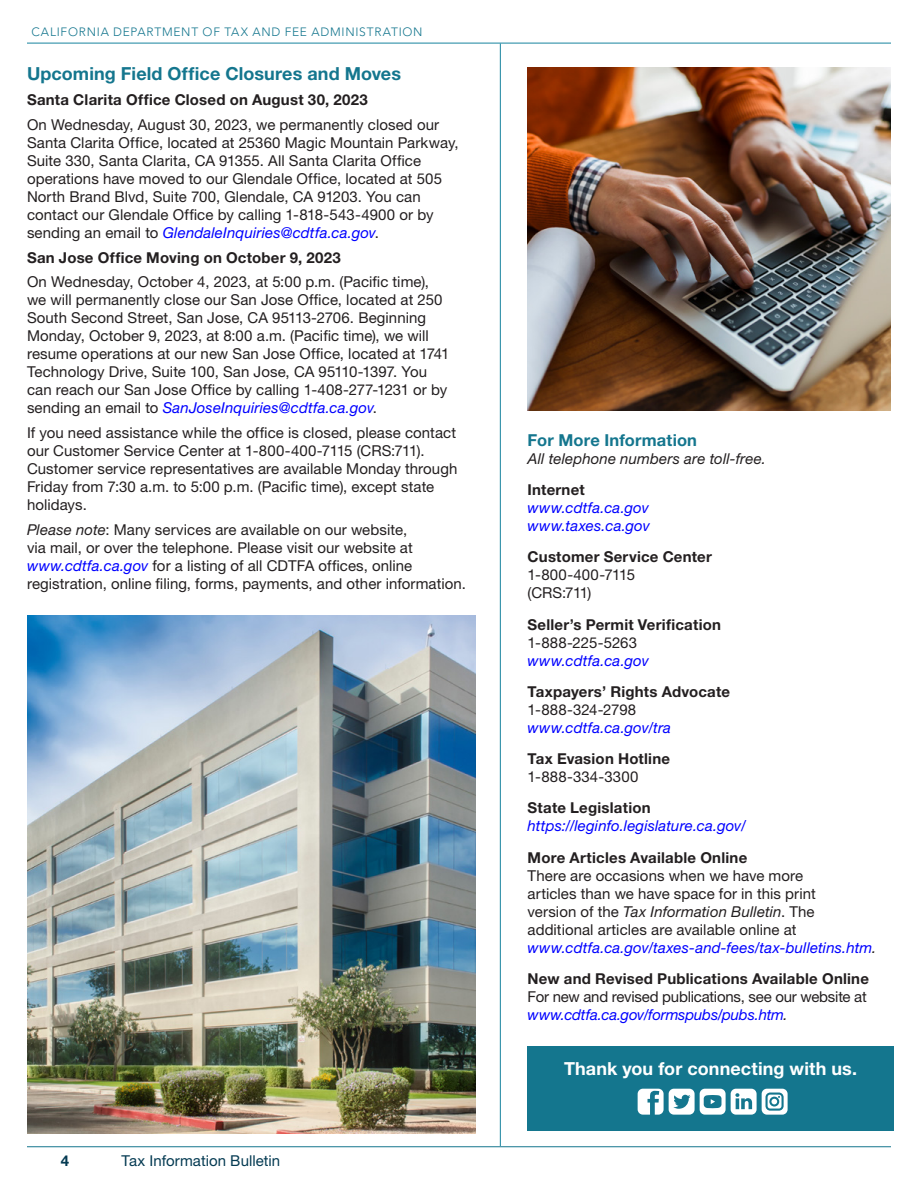
<style>
.page{position:relative;width:918px;height:1188px;background:#fff}
.page>*{position:absolute;margin:0;border:0;box-sizing:border-box;transform-origin:0 0}
.t1{font:700 18px "Helvetica Neue LT Std";letter-spacing:.005em;color:#14768e}
.t2{font:700 18px "Helvetica Neue LT Std";letter-spacing:.005em;color:#fff}
.t3{font:700 16.5px "Helvetica Neue LT Std";letter-spacing:.01em;color:#14768e}
.t4{font:15px/18px "Helvetica Neue LT Std";letter-spacing:.005em;color:#231f20}
.t5{font:700 15px/18px "Helvetica Neue LT Std";letter-spacing:.015em;color:#231f20}
.t6{font:15px/18px "Helvetica Neue LT Std";letter-spacing:-.015em;color:#231f20}
.t7{font:italic 15px/18px "Helvetica Neue LT Std";letter-spacing:.01em;color:#00f}
.t8{font:italic 15px "Helvetica Neue LT Std";letter-spacing:.01em;color:#231f20}
.t9{font:15px "Helvetica Neue LT Std";letter-spacing:.005em;color:#043a52}
.t10{font:700 15px "Helvetica Neue LT Std";color:#043a52}
.t11{font:300 12px "Avenir LT Std";letter-spacing:.065em;color:#14768e}
.s1{font-style:italic;color:#00f}
.s2{font-style:italic}
.s3{font-weight:700;font-style:normal;color:#231f20}
.s4{font-weight:700}
.s5{font-weight:400}
.s6{font-weight:400;font-style:italic;color:#00f}
</style>
<div class="page">
<hr style="left:27px;top:1146px;width:864px;height:1px;background:#14768e">
<hr style="left:27px;top:43px;width:864px;height:1px;background:#17839e">
<div style="left:528px;top:1046px;width:366px;height:84px;background:#14768e"></div>
<hr style="left:500px;top:44px;width:1px;height:1102px;background:#17839e">
<svg style="left:638px;top:1089px;width:150px;height:26px"></svg>
<img style="left:528px;top:68px;width:363px;height:342px">
<img style="left:27px;top:616px;width:448px;height:518px">
<p class="t11" style="left:32px;top:25px;width:393px">CALIFORNIA DEPARTMENT OF TAX AND FEE ADMINISTRATION</p>
<h2 class="t1" style="left:27px;top:63px;width:376px">Upcoming Field Office Closures and Moves</h2>
<p class="t5" style="left:27px;top:90px;width:342px">Santa Clarita Office Closed on August 30, 2023</p>
<p class="t4" style="left:27px;top:115px;width:433px">On Wednesday, August 30, 2023, we permanently closed our Santa Clarita Office, located at 25360 Magic Mountain Parkway, Suite 330, Santa Clarita, CA 91355. All Santa Clarita Office operations have moved to our Glendale Office, located at 505<br>North Brand Blvd, Suite 700, Glendale, CA 91203. You can contact our Glendale Office by calling 1-818-543-4900 or by sending an email to <span class="s1">GlendaleInquiries@cdtfa.ca.gov</span>.</p>
<p class="t5" style="left:27px;top:248px;width:315px">San Jose Office Moving on October 9, 2023</p>
<p class="t4" style="left:27px;top:273px;width:424px">On Wednesday, October 4, 2023, at 5:00 p.m. (Pacific time), we will permanently close our San Jose Office, located at 250<br>South Second Street, San Jose, CA 95113-2706. Beginning Monday, October 9, 2023, at 8:00 a.m. (Pacific time), we will resume operations at our new San Jose Office, located at 1741<br>Technology Drive, Suite 100, San Jose, CA 95110-1397. You can reach our San Jose Office by calling 1-408-277-1231 or by sending an email to <span class="s1">SanJoseInquiries@cdtfa.ca.gov</span>.</p>
<p class="t4" style="left:27px;top:424px;width:432px">If you need assistance while the office is closed, please contact our Customer Service Center at 1-800-400-7115 (CRS:711).<br>Customer service representatives are available Monday through Friday from 7:30 a.m. to 5:00 p.m. (Pacific time), except state holidays.</p>
<p class="t4" style="left:27px;top:520px;width:440px"><span class="s2">Please note</span>: Many services are available on our website,<br>via mail, or over the telephone. Please visit our website at <span class="s1">www.cdtfa.ca.gov</span> for a listing of all CDTFA offices, online registration, online filing, forms, payments, and other information.</p>
<p class="t10" style="left:61px;top:1152px;width:10px">4</p>
<p class="t9" style="left:122px;top:1152px;width:160px">Tax Information Bulletin</p>
<h2 class="t3" style="left:528px;top:430px;width:171px">For More Information</h2>
<p class="t8" style="left:528px;top:450px;width:240px">All telephone numbers are toll-free.</p>
<p class="t7" style="left:528px;top:481px;width:124px"><span class="s3">Internet </span>www.cdtfa.ca.gov www.taxes.ca.gov</p>
<p class="t4" style="left:528px;top:548px;width:186px"><span class="s4">Customer Service Center<br></span>1-800-400-7115<br>(CRS:711)</p>
<p class="t5" style="left:528px;top:615px;width:195px">Seller’s Permit Verification<br><span class="s5">1-888-225-5263 </span><span class="s6">www.cdtfa.ca.gov</span></p>
<p class="t5" style="left:528px;top:682px;width:204px">Taxpayers’ Rights Advocate<br><span class="s5">1-888-324-2798 </span><span class="s6">www.cdtfa.ca.gov/tra</span></p>
<p class="t5" style="left:528px;top:749px;width:144px">Tax Evasion Hotline<br><span class="s5">1-888-334-3300</span></p>
<p class="t7" style="left:528px;top:799px;width:220px"><span class="s3">State Legislation </span>https://leginfo.legislature.ca.gov/</p>
<p class="t4" style="left:528px;top:848px;width:350px"><span class="s4">More Articles Available Online<br></span>There are occasions when we have more<br>articles than we have space for in this print<br>version of the <span class="s2">Tax Information Bulletin</span>. The additional articles are available online at <span class="s1">www.cdtfa.ca.gov/taxes-and-fees/tax-bulletins.htm</span><span class="s2">.</span></p>
<p class="t6" style="left:528px;top:969px;width:343px"><span class="s4">New and Revised Publications Available Online<br></span>For new and revised publications, see our website at <span class="s1">www.cdtfa.ca.gov/formspubs/pubs.htm</span><span class="s2">.</span></p>
<p class="t2" style="left:564px;top:1058px;width:295px">Thank you for connecting with us.</p>
</div>
